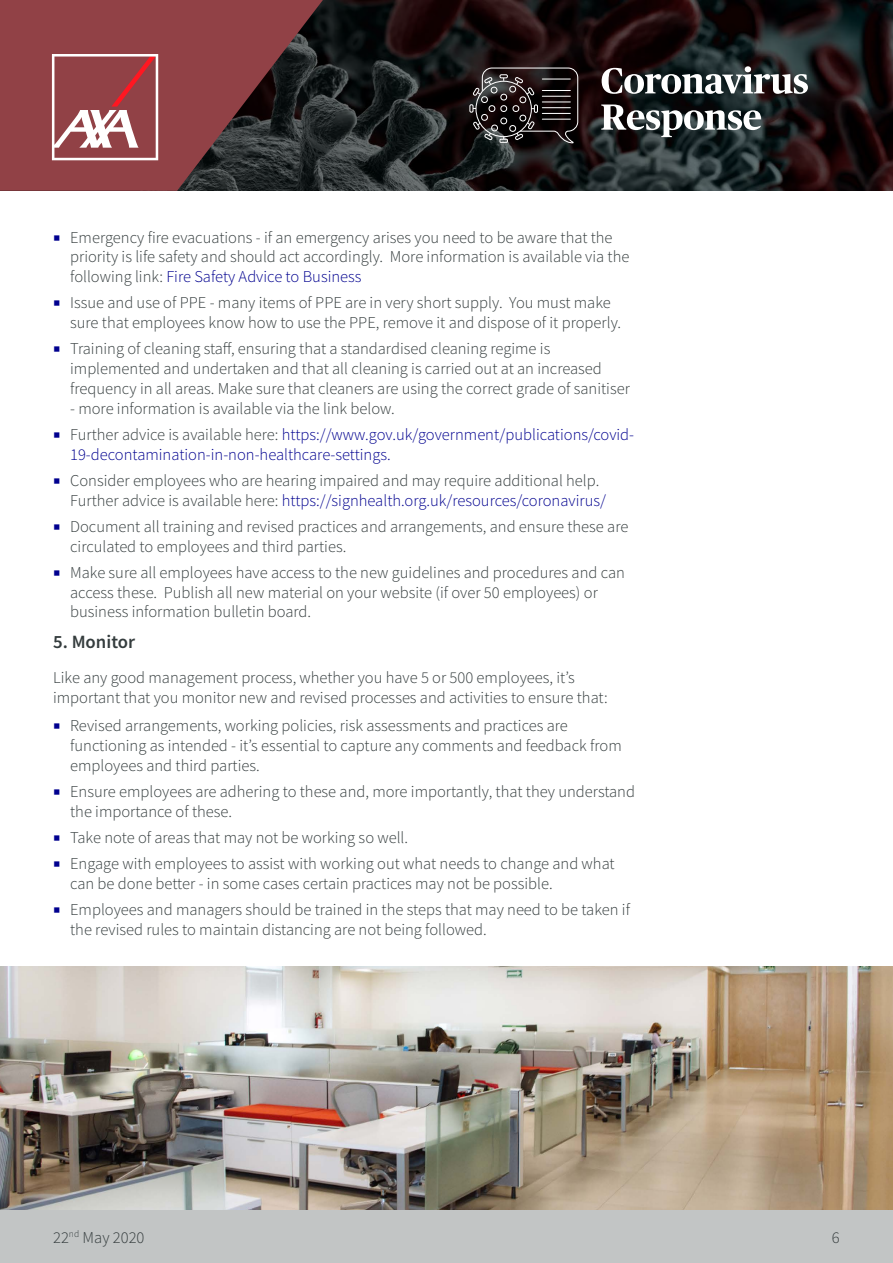
<style>
.page{position:relative;width:893px;height:1263px;background:#fff}
.page>*{position:absolute;margin:0;border:0;box-sizing:border-box;transform-origin:0 0}
.t1{font:600 18.75px "Source Sans Pro";color:#343c3d}
.t2{font:300 16.5px/19.8px "Source Sans Pro";color:#343c3d}
.t3{font:300 16.5px/19.8px "Source Sans Pro";color:#00008f}
.s1{color:#00008f}
.s2{color:#343c3d}
</style>
<div class="page">
<div style="left:0;top:1210px;width:893px;height:53px;background:#c2c5c5"></div>
<img style="left:323px;top:0;width:570px;height:191px">
<svg style="left:0;top:0;width:323px;height:191px;background:#733a3e"></svg>
<svg style="left:52px;top:54px;width:106px;height:106px"></svg>
<svg style="left:602px;top:66px;width:206px;height:28px"></svg>
<svg style="left:601px;top:105px;width:160px;height:32px"></svg>
<svg style="left:469px;top:67px;width:110px;height:77px;background:#332d2e"></svg>
<img style="left:0;top:967px;width:893px;height:243px">
<p class="t2" style="left:70px;top:227px;width:561px;text-indent:-17px"><span class="s1">○</span> Emergency fire evacuations - if an emergency arises you need to be aware that the priority is life safety and should act accordingly. More information is available via the following link: <span class="s1">Fire Safety Advice to Business</span></p>
<p class="t2" style="left:70px;top:293px;width:552px;text-indent:-17px"><span class="s1">○</span> Issue and use of PPE - many items of PPE are in very short supply. You must make sure that employees know how to use the PPE, remove it and dispose of it properly.</p>
<p class="t2" style="left:70px;top:339px;width:561px;text-indent:-17px"><span class="s1">○</span> Training of cleaning staff, ensuring that a standardised cleaning regime is implemented and undertaken and that all cleaning is carried out at an increased frequency in all areas. Make sure that cleaners are using the correct grade of sanitiser</p>
<p class="t2" style="left:70px;top:398px;width:326px">- more information is available via the link below.</p>
<p class="t3" style="left:70px;top:424px;width:565px;text-indent:-17px">○ <span class="s2">Further advice is available here:</span> https://www.gov.uk/government/publications/covid-<br>19-decontamination-in-non-healthcare-settings.</p>
<p class="t2" style="left:70px;top:470px;width:537px;text-indent:-17px"><span class="s1">○</span> Consider employees who are hearing impaired and may require additional help.<br>Further advice is available here: <span class="s1">https://signhealth.org.uk/resources/coronavirus/</span></p>
<p class="t2" style="left:70px;top:516px;width:560px;text-indent:-17px"><span class="s1">○</span> Document all training and revised practices and arrangements, and ensure these are circulated to employees and third parties.</p>
<p class="t2" style="left:70px;top:562px;width:556px;text-indent:-17px"><span class="s1">○</span> Make sure all employees have access to the new guidelines and procedures and can access these. Publish all new material on your website (if over 50 employees) or business information bulletin board.</p>
<p class="t1" style="left:53px;top:630px;width:83px">5. Monitor</p>
<p class="t2" style="left:53px;top:668px;width:556px">Like any good management process, whether you have 5 or 500 employees, it’s important that you monitor new and revised processes and activities to ensure that:</p>
<p class="t2" style="left:70px;top:716px;width:553px;text-indent:-17px"><span class="s1">○</span> Revised arrangements, working policies, risk assessments and practices are functioning as intended - it’s essential to capture any comments and feedback from employees and third parties.</p>
<p class="t2" style="left:70px;top:782px;width:566px;text-indent:-17px"><span class="s1">○</span> Ensure employees are adhering to these and, more importantly, that they understand the importance of these.</p>
<p class="t2" style="left:53px;top:828px;width:356px"><span class="s1">○</span> Take note of areas that may not be working so well.</p>
<p class="t2" style="left:70px;top:854px;width:546px;text-indent:-17px"><span class="s1">○</span> Engage with employees to assist with working out what needs to change and what can be done better - in some cases certain practices may not be possible.</p>
<p class="t2" style="left:70px;top:900px;width:561px;text-indent:-17px"><span class="s1">○</span> Employees and managers should be trained in the steps that may need to be taken if the revised rules to maintain distancing are not being followed.</p>
<p class="t2" style="left:53px;top:1227px;width:93px">22<sup>nd</sup> May 2020</p>
<p class="t2" style="left:832px;top:1227px;width:9px">6</p>
</div>
